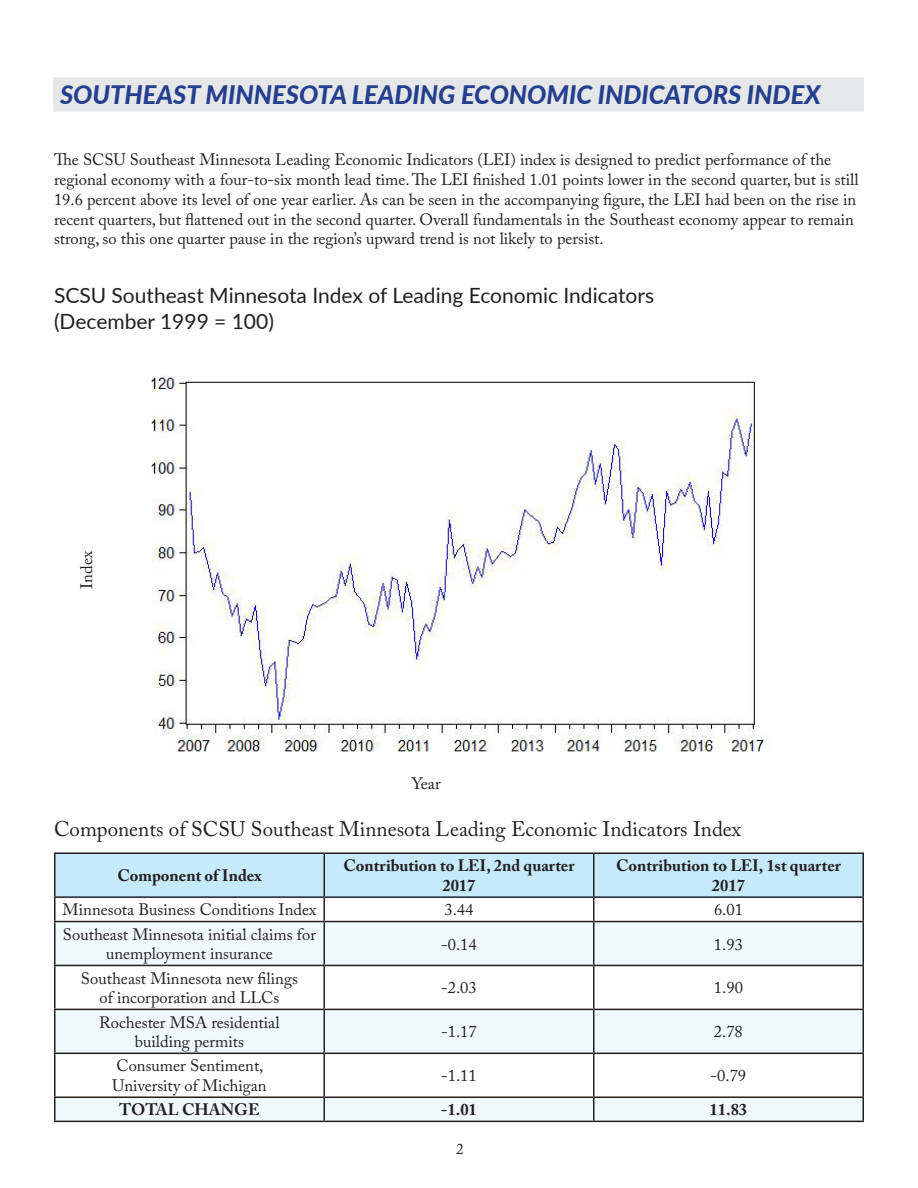
<style>
.page{position:relative;width:918px;height:1188px;background:#fff}
.page>*{position:absolute;margin:0;border:0;box-sizing:border-box;transform-origin:0 0}
.t1{font:italic 800 25.5px "Lato";color:#253f8e}
.t2{font:21px/25.2px "Lato";color:#231f20}
.t3{font:21px "Adobe Caslon Pro";color:#231f20}
.t4{font:16.5px/19.8px "Adobe Caslon Pro";color:#231f20;text-align:center}
.t5{font:700 16.5px/19.8px "Adobe Caslon Pro";color:#231f20;text-align:center}
.t6{font:15px "Adobe Caslon Pro";color:#231f20}
</style>
<div class="page">
<div style="left:53px;top:77px;width:811px;height:35px;background:#e6e7e9"></div>
<svg style="left:56px;top:922px;width:806px;height:199px;fill:#f0f9fd"></svg>
<hr style="left:54px;top:852px;width:270px;height:2px;background:#231f20">
<hr style="left:54px;top:854px;width:2px;height:42px;background:#231f20">
<hr style="left:324px;top:852px;width:270px;height:2px;background:#231f20">
<hr style="left:594px;top:852px;width:270px;height:2px;background:#231f20">
<hr style="left:862px;top:854px;width:2px;height:42px;background:#231f20">
<hr style="left:54px;top:896px;width:270px;height:2px;background:#231f20">
<hr style="left:54px;top:898px;width:2px;height:23px;background:#231f20">
<hr style="left:594px;top:896px;width:270px;height:2px;background:#231f20">
<svg style="left:55px;top:853px;width:808px;height:68px"></svg>
<hr style="left:862px;top:898px;width:2px;height:23px;background:#231f20">
<hr style="left:54px;top:921px;width:270px;height:1px;background:#231f20">
<hr style="left:54px;top:922px;width:2px;height:43px;background:#231f20">
<hr style="left:324px;top:921px;width:270px;height:1px;background:#231f20">
<hr style="left:324px;top:922px;width:1px;height:43px;background:#231f20">
<hr style="left:594px;top:921px;width:270px;height:1px;background:#231f20">
<hr style="left:593px;top:922px;width:1px;height:43px;background:#231f20">
<hr style="left:862px;top:922px;width:2px;height:43px;background:#231f20">
<hr style="left:54px;top:965px;width:270px;height:1px;background:#231f20">
<hr style="left:54px;top:966px;width:2px;height:43px;background:#231f20">
<hr style="left:324px;top:965px;width:270px;height:1px;background:#231f20">
<hr style="left:324px;top:966px;width:1px;height:43px;background:#231f20">
<hr style="left:594px;top:965px;width:270px;height:1px;background:#231f20">
<hr style="left:593px;top:966px;width:1px;height:43px;background:#231f20">
<hr style="left:862px;top:966px;width:2px;height:43px;background:#231f20">
<hr style="left:54px;top:1009px;width:270px;height:1px;background:#231f20">
<hr style="left:54px;top:1010px;width:2px;height:43px;background:#231f20">
<hr style="left:324px;top:1009px;width:270px;height:1px;background:#231f20">
<hr style="left:324px;top:1010px;width:1px;height:43px;background:#231f20">
<hr style="left:594px;top:1009px;width:270px;height:1px;background:#231f20">
<hr style="left:593px;top:1010px;width:1px;height:43px;background:#231f20">
<hr style="left:862px;top:1010px;width:2px;height:43px;background:#231f20">
<hr style="left:54px;top:1053px;width:270px;height:1px;background:#231f20">
<hr style="left:54px;top:1054px;width:2px;height:42px;background:#231f20">
<hr style="left:324px;top:1053px;width:270px;height:1px;background:#231f20">
<hr style="left:324px;top:1054px;width:1px;height:42px;background:#231f20">
<hr style="left:594px;top:1053px;width:270px;height:1px;background:#231f20">
<hr style="left:593px;top:1054px;width:1px;height:42px;background:#231f20">
<hr style="left:862px;top:1054px;width:2px;height:42px;background:#231f20">
<hr style="left:54px;top:1096px;width:270px;height:2px;background:#231f20">
<hr style="left:54px;top:1098px;width:2px;height:23px;background:#231f20">
<hr style="left:324px;top:1096px;width:270px;height:2px;background:#231f20">
<svg style="left:324px;top:1098px;width:1px;height:23px"></svg>
<hr style="left:594px;top:1096px;width:270px;height:2px;background:#231f20">
<svg style="left:593px;top:1098px;width:1px;height:23px"></svg>
<hr style="left:862px;top:1098px;width:2px;height:23px;background:#231f20">
<hr style="left:54px;top:1121px;width:270px;height:1px;background:#231f20">
<hr style="left:324px;top:1121px;width:270px;height:1px;background:#231f20">
<hr style="left:594px;top:1121px;width:270px;height:1px;background:#231f20">
<img style="left:150px;top:375px;width:614px;height:377px">
<h1 class="t1" style="left:60px;top:76px;width:433px">SOUTHEAST MINNESOTA LEADING ECONOMIC</h1>
<h1 class="t1" style="left:598px;top:76px;width:59px">INDICATORS</h1>
<h1 class="t1" style="left:747px;top:76px;width:60px">INDEX</h1>
<p class="t4" style="left:54px;top:150px;width:806px;text-align:left">The SCSU Southeast Minnesota Leading Economic Indicators (LEI) index is designed to predict performance of the regional economy with a four-to-six month lead time. The LEI finished 1.01 points lower in the second quarter, but is still 19.6 percent above its level of one year earlier. As can be seen in the accompanying figure, the LEI had been on the rise in recent quarters, but flattened out in the second quarter. Overall fundamentals in the Southeast economy appear to remain strong, so this one quarter pause in the region’s upward trend is not likely to persist.</p>
<p class="t2" style="left:54px;top:282px;width:602px">SCSU Southeast Minnesota Index of Leading Economic Indicators (December 1999 = 100)</p>
<p class="t4" style="left:77px;top:589px;width:40px;rotate:-90deg">Index</p>
<p class="t4" style="left:412px;top:774px;width:30px">Year</p>
<p class="t3" style="left:54px;top:816px;width:689px">Components of SCSU Southeast Minnesota Leading Economic Indicators Index</p>
<p class="t5" style="left:117px;top:866px;width:146px">Component of Index</p>
<p class="t5" style="left:344px;top:856px;width:232px">Contribution to LEI, 2nd quarter<br>2017</p>
<p class="t5" style="left:616px;top:856px;width:226px">Contribution to LEI, 1st quarter<br>2017</p>
<p class="t4" style="left:63px;top:900px;width:255px">Minnesota Business Conditions Index</p>
<p class="t4" style="left:445px;top:900px;width:30px">3.44</p>
<p class="t4" style="left:714px;top:900px;width:30px">6.01</p>
<p class="t4" style="left:63px;top:924px;width:255px">Southeast Minnesota initial claims for unemployment insurance</p>
<p class="t4" style="left:441px;top:934px;width:37px">-0.14</p>
<p class="t4" style="left:714px;top:934px;width:30px">1.93</p>
<p class="t4" style="left:81px;top:968px;width:218px">Southeast Minnesota new filings of incorporation and LLCs</p>
<p class="t4" style="left:441px;top:978px;width:37px">-2.03</p>
<p class="t4" style="left:714px;top:978px;width:30px">1.90</p>
<p class="t4" style="left:99px;top:1012px;width:182px">Rochester MSA residential building permits</p>
<p class="t4" style="left:441px;top:1022px;width:37px">-1.17</p>
<p class="t4" style="left:714px;top:1022px;width:30px">2.78</p>
<p class="t4" style="left:112px;top:1056px;width:156px;text-align:left">Consumer Sentiment,<br>University of Michigan</p>
<p class="t4" style="left:441px;top:1066px;width:37px">-1.11</p>
<p class="t4" style="left:711px;top:1066px;width:37px">-0.79</p>
<p class="t5" style="left:119px;top:1100px;width:142px">TOTAL CHANGE</p>
<p class="t5" style="left:441px;top:1100px;width:37px">-1.01</p>
<p class="t5" style="left:710px;top:1100px;width:39px">11.83</p>
<p class="t6" style="left:456px;top:1140px;width:9px">2</p>
</div>
